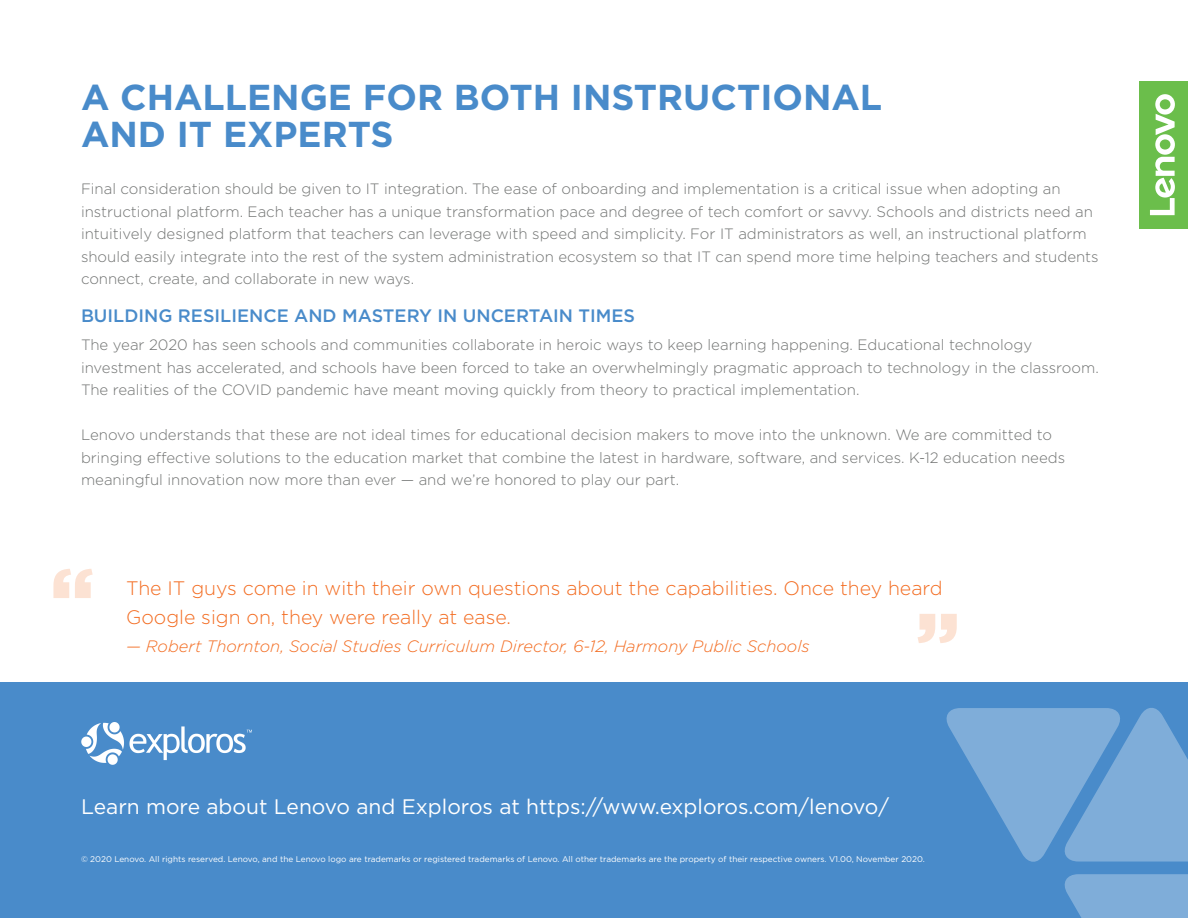
<style>
.page{position:relative;width:1188px;height:918px;background:#fff}
.page>*{position:absolute;margin:0;border:0;box-sizing:border-box;transform-origin:0 0}
.t1{font:900 81px "Gotham";color:#f36c21}
.Section_Title{font:700 36px/37.5px "Gotham";color:#498bca}
.t2{font:21px "Gotham";color:#fff}
.t3{font:300 19.5px/28.5px "Gotham";color:#f36c21}
.t4{font:500 18px "Gotham";color:#498bca}
.t5{font:italic 300 16.5px "Gotham";color:#f36c21}
.t6{font:300 15px/22.5px "Gotham";color:#717372}
.t7{font:8.25px "Gotham";color:#fff}
</style>
<div class="page">
<div style="left:0;top:682px;width:1188px;height:236px;background:#498bca"></div>
<svg style="left:1064px;top:874px;width:124px;height:44px;background:#7baad8"></svg>
<svg style="left:946px;top:708px;width:242px;height:154px"></svg>
<img style="left:81px;top:722px;width:171px;height:42px">
<div style="left:1139px;top:81px;width:49px;height:148px;background:#6bbe4b"></div>
<svg style="left:1150px;top:94px;width:25px;height:121px"></svg>
<p class="Section_Title" style="left:81px;top:78px;width:803px">A CHALLENGE FOR BOTH INSTRUCTIONAL<br>AND IT EXPERTS</p>
<p class="t6" style="left:81px;top:177px;width:1019px">Final consideration should be given to IT integration. The ease of onboarding and implementation is a critical issue when adopting an instructional platform. Each teacher has a unique transformation pace and degree of tech comfort or savvy. Schools and districts need an intuitively designed platform that teachers can leverage with speed and simplicity. For IT administrators as well, an instructional platform should easily integrate into the rest of the system administration ecosystem so that IT can spend more time helping teachers and students connect, create, and collaborate in new ways.</p>
<p class="t4" style="left:81px;top:304px;width:556px">BUILDING RESILIENCE AND MASTERY IN UNCERTAIN TIMES</p>
<p class="t6" style="left:81px;top:333px;width:1019px">The year 2020 has seen schools and communities collaborate in heroic ways to keep learning happening. Educational technology investment has accelerated, and schools have been forced to take an overwhelmingly pragmatic approach to technology in the classroom.<br>The realities of the COVID pandemic have meant moving quickly from theory to practical implementation.</p>
<p class="t6" style="left:81px;top:423px;width:986px">Lenovo understands that these are not ideal times for educational decision makers to move into the unknown. We are committed to bringing effective solutions to the education market that combine the latest in hardware, software, and services. K-12 education needs meaningful innovation now more than ever — and we’re honored to play our part.</p>
<h1 class="t1" style="left:50px;top:541px;width:46px">“</h1>
<p class="t3" style="left:126px;top:573px;width:818px">The IT guys come in with their own questions about the capabilities. Once they heard<br>Google sign on, they were really at ease.</p>
<p class="t5" style="left:126px;top:636px;width:685px">— Robert Thornton, Social Studies Curriculum Director, 6-12, Harmony Public Schools</p>
<h1 class="t1" style="left:916px;top:586px;width:46px">”</h1>
<p class="t2" style="left:81px;top:794px;width:810px">Learn more about Lenovo and Exploros at https://www.exploros.com/lenovo/</p>
<p class="t7" style="left:81px;top:854px;width:845px">© 2020 Lenovo. All rights reserved. Lenovo, and the Lenovo logo are trademarks or registered trademarks of Lenovo. All other trademarks are the property of their respective owners. V1.00, November 2020.</p>
</div>
